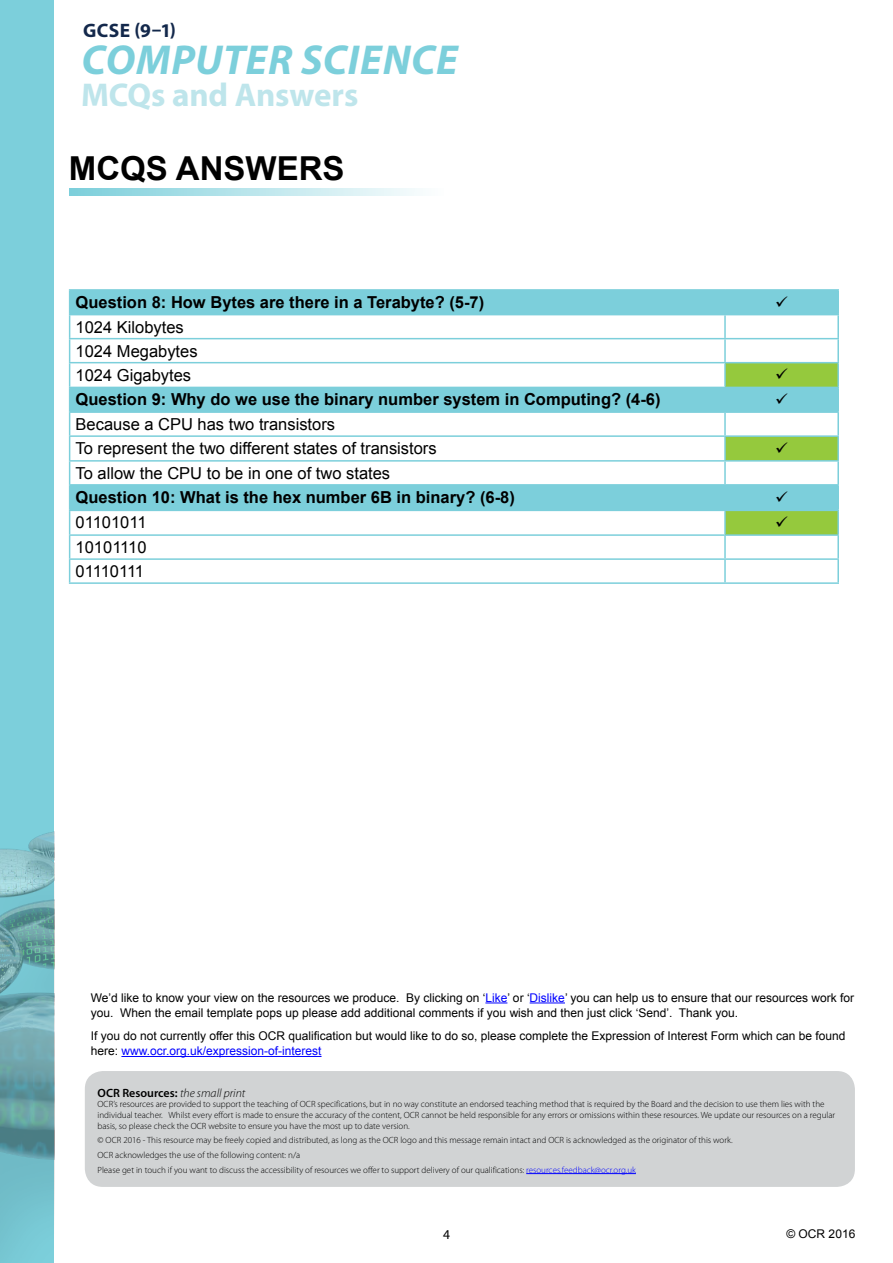
<style>
.page{position:relative;width:893px;height:1263px;background:#fff}
.page>*{position:absolute;margin:0;border:0;box-sizing:border-box;transform-origin:0 0}
.t1{font:italic 700 42px "Myriad Pro";letter-spacing:.01em;color:#7ccfdb}
.t2{font:700 33px "Myriad Pro";letter-spacing:-.005em;color:#bee5eb}
.Heading{font:700 33px "Arial";color:#000}
.t3{font:700 19.5px "Myriad Pro";color:#13284b}
.Body_11pt{font:16.5px "Arial";color:#000}
.Table_header_row{font:700 16.5px "Arial";color:#000}
.Body_11pt-2{font:16.5px "Arial";letter-spacing:-.075em;color:#000}
.t4{font:13.5px "Myriad Pro";color:#000}
.Body_11pt-3{font:12px/15px "Arial";color:#000}
.SmallPrint_BoxTitle{font:600 12px "Myriad Pro";color:#000}
.SmallPrint_Body{font:300 9px/10.8px "Myriad Pro";color:#000}
.s1{color:#00f}
.s2{font-weight:300;font-style:italic}
</style>
<div class="page">
<div style="left:0;top:0;width:53px;height:1263px;background:#7ccfdb"></div>
<img style="left:0;top:816px;width:54px;height:447px">
<div style="left:85px;top:1071px;width:770px;height:116px;background:#d1d3d4;border-radius:18px"></div>
<hr style="left:526px;top:1173px;width:110px;height:1px;background:#00f">
<svg style="left:485px;top:1002px;width:22px;height:1px"></svg>
<hr style="left:530px;top:1002px;width:35px;height:1px;background:#00f">
<hr style="left:121px;top:1056px;width:201px;height:1px;background:#00f">
<svg style="left:69px;top:188px;width:348px;height:8px;background:#b7e4eb"></svg>
<svg style="left:70px;top:291px;width:767px;height:219px"></svg>
<hr style="left:725px;top:362px;width:114px;height:1px;background:#7ccfdb">
<hr style="left:724px;top:363px;width:2px;height:24px;background:#7ccfdb">
<hr style="left:837px;top:363px;width:2px;height:24px;background:#7ccfdb">
<hr style="left:725px;top:387px;width:114px;height:1px;background:#7ccfdb">
<hr style="left:725px;top:435px;width:114px;height:2px;background:#7ccfdb">
<hr style="left:724px;top:437px;width:2px;height:23px;background:#7ccfdb">
<hr style="left:837px;top:437px;width:2px;height:23px;background:#7ccfdb">
<hr style="left:725px;top:460px;width:114px;height:2px;background:#7ccfdb">
<hr style="left:725px;top:510px;width:114px;height:1px;background:#7ccfdb">
<hr style="left:724px;top:511px;width:2px;height:23px;background:#7ccfdb">
<hr style="left:837px;top:511px;width:2px;height:23px;background:#7ccfdb">
<hr style="left:725px;top:534px;width:114px;height:2px;background:#7ccfdb">
<hr style="left:724px;top:291px;width:2px;height:23px;background:#7ccfdb">
<hr style="left:724px;top:315px;width:2px;height:23px;background:#7ccfdb">
<hr style="left:724px;top:339px;width:2px;height:23px;background:#7ccfdb">
<hr style="left:69px;top:338px;width:656px;height:1px;background:#7ccfdb">
<hr style="left:725px;top:338px;width:114px;height:1px;background:#7ccfdb">
<hr style="left:69px;top:362px;width:656px;height:1px;background:#7ccfdb">
<hr style="left:724px;top:388px;width:2px;height:23px;background:#7ccfdb">
<hr style="left:724px;top:413px;width:2px;height:22px;background:#7ccfdb">
<hr style="left:724px;top:462px;width:2px;height:22px;background:#7ccfdb">
<hr style="left:69px;top:435px;width:656px;height:2px;background:#7ccfdb">
<hr style="left:69px;top:460px;width:656px;height:2px;background:#7ccfdb">
<hr style="left:724px;top:486px;width:2px;height:24px;background:#7ccfdb">
<hr style="left:724px;top:536px;width:2px;height:22px;background:#7ccfdb">
<hr style="left:724px;top:560px;width:2px;height:22px;background:#7ccfdb">
<hr style="left:69px;top:534px;width:656px;height:2px;background:#7ccfdb">
<hr style="left:69px;top:289px;width:656px;height:2px;background:#7ccfdb">
<hr style="left:725px;top:289px;width:114px;height:2px;background:#7ccfdb">
<hr style="left:837px;top:291px;width:2px;height:23px;background:#7ccfdb">
<hr style="left:69px;top:314px;width:656px;height:1px;background:#7ccfdb">
<hr style="left:725px;top:314px;width:114px;height:1px;background:#7ccfdb">
<hr style="left:837px;top:315px;width:2px;height:23px;background:#7ccfdb">
<hr style="left:837px;top:339px;width:2px;height:23px;background:#7ccfdb">
<hr style="left:69px;top:387px;width:656px;height:1px;background:#7ccfdb">
<hr style="left:837px;top:388px;width:2px;height:23px;background:#7ccfdb">
<hr style="left:69px;top:411px;width:656px;height:2px;background:#7ccfdb">
<hr style="left:725px;top:411px;width:114px;height:2px;background:#7ccfdb">
<hr style="left:837px;top:413px;width:2px;height:22px;background:#7ccfdb">
<hr style="left:837px;top:462px;width:2px;height:22px;background:#7ccfdb">
<hr style="left:69px;top:484px;width:656px;height:2px;background:#7ccfdb">
<hr style="left:725px;top:484px;width:114px;height:2px;background:#7ccfdb">
<hr style="left:837px;top:486px;width:2px;height:24px;background:#7ccfdb">
<hr style="left:69px;top:510px;width:656px;height:1px;background:#7ccfdb">
<hr style="left:837px;top:536px;width:2px;height:22px;background:#7ccfdb">
<svg style="left:69px;top:291px;width:1px;height:291px"></svg>
<hr style="left:837px;top:560px;width:2px;height:22px;background:#7ccfdb">
<hr style="left:69px;top:558px;width:656px;height:2px;background:#7ccfdb">
<hr style="left:725px;top:558px;width:114px;height:2px;background:#7ccfdb">
<hr style="left:69px;top:582px;width:656px;height:2px;background:#7ccfdb">
<hr style="left:725px;top:582px;width:114px;height:2px;background:#7ccfdb">
<svg style="left:776px;top:296px;width:11px;height:11px"></svg>
<svg style="left:725px;top:363px;width:113px;height:172px"></svg>
<h3 class="t3" style="left:83px;top:17px;width:94px">GCSE (9–1)</h3>
<h1 class="t1" style="left:81px;top:33px;width:378px">COMPUTER SCIENCE</h1>
<h2 class="t2" style="left:81px;top:73px;width:279px">MCQs and Answers</h2>
<p class="Heading" style="left:69px;top:146px;width:277px">MCQS ANSWERS</p>
<p class="Table_header_row" style="left:76px;top:291px;width:410px">Question 8: How Bytes are there in a Terabyte? (5-7)</p>
<p class="Body_11pt" style="left:76px;top:316px;width:110px">1024 Kilobytes</p>
<p class="Body_11pt" style="left:76px;top:340px;width:123px">1024 Megabytes</p>
<p class="Body_11pt" style="left:76px;top:364px;width:117px">1024 Gigabytes</p>
<p class="Table_header_row" style="left:76px;top:389px;width:586px">Question 9: Why do we use the binary number system in Computing? (4-6)</p>
<p class="Body_11pt" style="left:76px;top:413px;width:261px">Because a CPU has two transistors</p>
<p class="Body_11pt" style="left:76px;top:437px;width:363px">To represent the two different states of transistors</p>
<p class="Body_11pt" style="left:76px;top:462px;width:316px">To allow the CPU to be in one of two states</p>
<p class="Table_header_row" style="left:76px;top:486px;width:441px">Question 10: What is the hex number 6B in binary? (6-8)</p>
<p class="Body_11pt" style="left:76px;top:512px;width:72px">01101011</p>
<p class="Body_11pt" style="left:76px;top:536px;width:72px">10101110</p>
<p class="Body_11pt-2" style="left:76px;top:560px;width:70px">01110111</p>
<p class="Body_11pt-3" style="left:91px;top:990px;width:765px">We’d like to know your view on the resources we produce. By clicking on ‘<span class="s1">Like</span>’ or ‘<span class="s1">Dislike</span>’ you can help us to ensure that our resources work for you. When the email template pops up please add additional comments if you wish and then just click ‘Send’. Thank you.</p>
<p class="Body_11pt-3" style="left:91px;top:1028px;width:756px">If you do not currently offer this OCR qualification but would like to do so, please complete the Expression of Interest Form which can be found here: <span class="s1">www.ocr.org.uk/expression-of-interest</span></p>
<p class="SmallPrint_BoxTitle" style="left:98px;top:1085px;width:149px">OCR Resources: <span class="s2">the small print</span></p>
<p class="SmallPrint_Body" style="left:98px;top:1099px;width:739px">OCR’s resources are provided to support the teaching of OCR specifications, but in no way constitute an endorsed teaching method that is required by the Board and the decision to use them lies with the individual teacher. Whilst every effort is made to ensure the accuracy of the content, OCR cannot be held responsible for any errors or omissions within these resources. We update our resources on a regular basis, so please check the OCR website to ensure you have the most up to date version.</p>
<p class="SmallPrint_Body" style="left:98px;top:1135px;width:637px">© OCR 2016 - This resource may be freely copied and distributed, as long as the OCR logo and this message remain intact and OCR is acknowledged as the originator of this work.</p>
<p class="SmallPrint_Body" style="left:98px;top:1149px;width:204px">OCR acknowledges the use of the following content: n/a</p>
<p class="SmallPrint_Body" style="left:98px;top:1164px;width:540px">Please get in touch if you want to discuss the accessibility of resources we offer to support delivery of our qualifications: <span class="s1">resources.feedback@ocr.org.uk</span></p>
<h3 class="t4" style="left:443px;top:1226px;width:8px">4</h3>
<h3 class="Body_11pt-3" style="left:786px;top:1226px;width:70px">© OCR 2016</h3>
</div>
